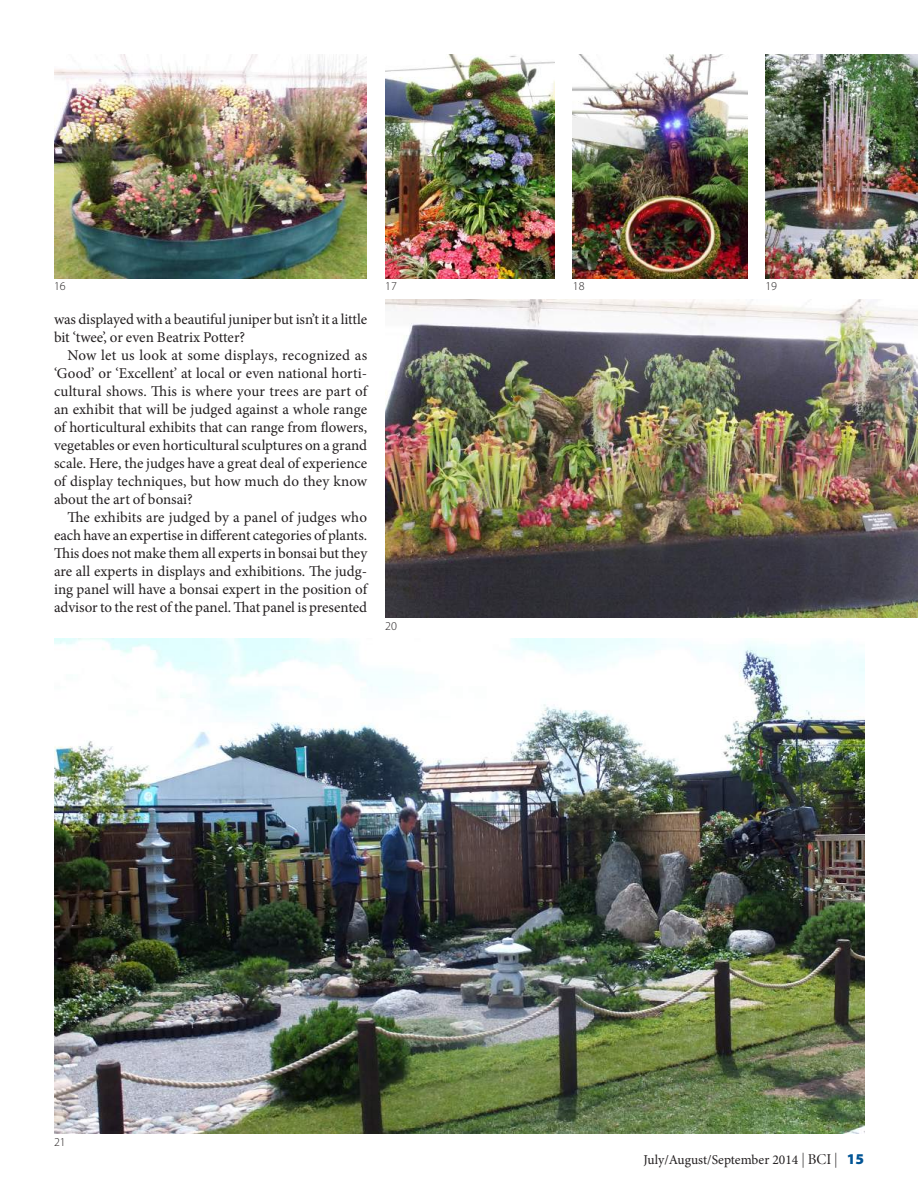
<style>
.page{position:relative;width:918px;height:1188px;background:#fff}
.page>*{position:absolute;margin:0;border:0;box-sizing:border-box;transform-origin:0 0}
.t1{font:15px/18px "Minion Pro";letter-spacing:-.005em;color:#231f20;text-align:justify}
.t2{font:13.5px "Minion Pro";color:#231f20}
.t3{font:300 12px "Myriad Pro";color:#231f20}
.s1{font-family:"Myriad Pro";font-weight:300;font-stretch:condensed;font-size:15px}
.s2{font-family:"Minion Display";font-size:15px}
.s3{font-family:"Myriad Pro";font-weight:900;font-size:15px;color:#005495}
</style>
<div class="page">
<img style="left:54px;top:54px;width:313px;height:225px">
<img style="left:385px;top:54px;width:170px;height:225px">
<img style="left:573px;top:54px;width:174px;height:225px">
<img style="left:765px;top:54px;width:153px;height:225px">
<img style="left:385px;top:299px;width:533px;height:319px">
<img style="left:54px;top:639px;width:810px;height:495px">
<p class="t3" style="left:54px;top:279px;width:13px">16</p>
<p class="t3" style="left:385px;top:279px;width:13px">17</p>
<p class="t3" style="left:573px;top:279px;width:13px">18</p>
<p class="t3" style="left:765px;top:279px;width:13px">19</p>
<p class="t1" style="left:54px;top:310px;width:315px">was displayed with a beautiful juniper but isn’t it a little bit ‘twee’, or even Beatrix Potter?</p>
<p class="t1" style="left:54px;top:346px;width:315px;text-indent:14px">Now let us look at some displays, recognized as ‘Good’ or ‘Excellent’ at local or even national horti&shy;cultural shows. This is where your trees are part of an exhibit that will be judged against a whole range of horticultural exhibits that can range from flowers, vegetables or even horticultural sculptures on a grand scale. Here, the judges have a great deal of experience of display techniques, but how much do they know about the art of bonsai?</p>
<p class="t1" style="left:54px;top:508px;width:315px;text-indent:14px">The exhibits are judged by a panel of judges who each have an expertise in different categories of plants.<br>This does not make them all experts in bonsai but they are all experts in displays and exhibitions. The judg&shy;ing panel will have a bonsai expert in the position of advisor to the rest of the panel. That panel is presented</p>
<p class="t3" style="left:385px;top:619px;width:13px">20</p>
<p class="t3" style="left:54px;top:1135px;width:13px">21</p>
<p class="t2" style="left:644px;top:1151px;width:222px">July/August/September 2014 <span class="s1">|</span> <span class="s2">BCI</span> <span class="s1">|</span> <span class="s3">15</span></p>
</div>
